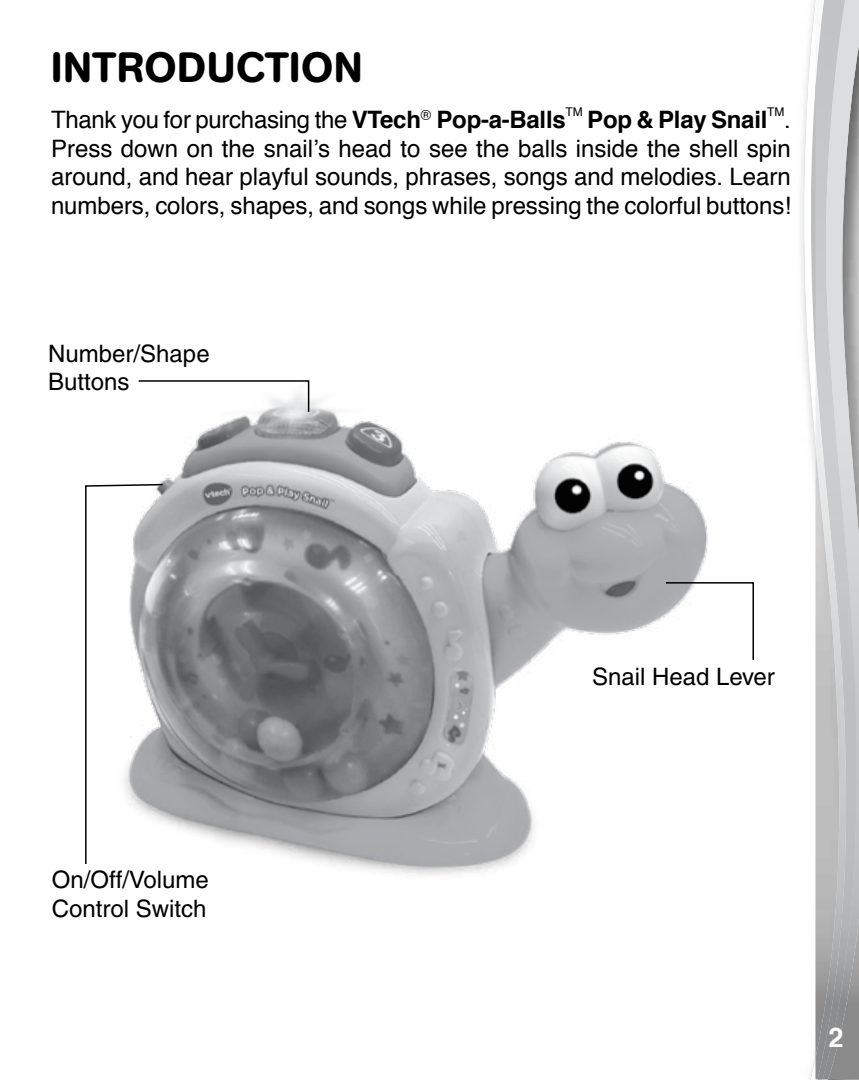
<style>
.page{position:relative;width:859px;height:1080px;background:#fff}
.page>*{position:absolute;margin:0;border:0;box-sizing:border-box;transform-origin:0 0}
.t1{font:500 42px "AG Book Rounded";letter-spacing:.02em;color:#000}
.t2{font:700 27px "Helvetica";color:#fff}
.t3{font:24px/28.8px "Helvetica";letter-spacing:-.005em;color:#000;text-align:justify}
.t4{font:500 24px/28.8px "Helvetica";color:#000}
.t5{font:700 24px "Helvetica";letter-spacing:-.01em;color:#000}
.t6{font:12px "Helvetica";color:#000}
.s1{font-weight:700}
</style>
<div class="page">
<svg style="left:803px;top:0;width:12px;height:1080px"></svg>
<svg style="left:815px;top:1079px;width:13px;height:1px"></svg>
<img style="left:858px;top:0;width:1px;height:1079px">
<img style="left:848px;top:0;width:10px;height:1079px">
<img style="left:815px;top:0;width:33px;height:1079px">
<img style="left:159px;top:400px;width:549px;height:475px">
<svg style="left:664px;top:581px;width:90px;height:80px"></svg>
<svg style="left:138px;top:380px;width:172px;height:33px"></svg>
<svg style="left:85px;top:483px;width:79px;height:383px"></svg>
<h1 class="t1" style="left:51px;top:43px;width:313px">INTRODUCTION</h1>
<p class="t3" style="left:51px;top:106px;width:516px">Thank you for purchasing the <span class="s1">VTech</span><sup>®</sup> <span class="s1">Pop-a-Balls</span></p>
<p class="t6" style="left:565px;top:104px;width:19px">TM</p>
<p class="t5" style="left:587px;top:103px;width:182px">Pop &amp; Play Snail</p>
<p class="t6" style="left:767px;top:104px;width:19px">TM</p>
<p class="t3" style="left:51px;top:106px;width:742px;text-indent:733px">.<br>Press down on the snail’s head to see the balls inside the shell spin around, and hear playful sounds, phrases, songs and melodies. Learn numbers, colors, shapes, and songs while pressing the colorful buttons!</p>
<p class="t4" style="left:48px;top:339px;width:163px">Number/Shape<br>Buttons</p>
<p class="t4" style="left:52px;top:865px;width:158px">On/Off/Volume<br>Control Switch</p>
<p class="t4" style="left:592px;top:662px;width:184px">Snail Head Lever</p>
<p class="t2" style="left:828px;top:1019px;width:17px">2</p>
</div>
